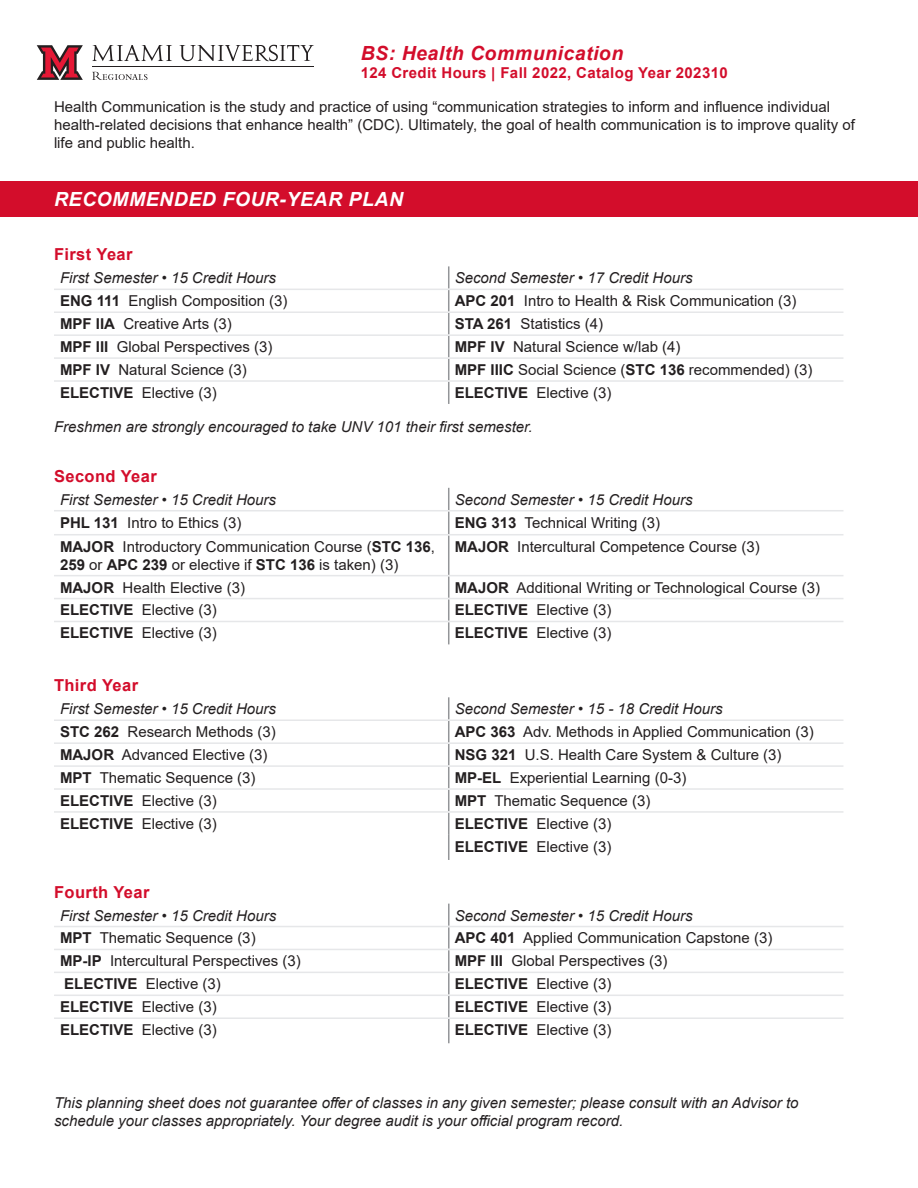
<style>
.page{position:relative;width:918px;height:1188px;background:#fff}
.page>*{position:absolute;margin:0;border:0;box-sizing:border-box;transform-origin:0 0}
.t1{font:italic 700 19.5px "Arial";letter-spacing:.025em;color:#fff}
.t2{font:italic 700 19.5px "Arial";letter-spacing:.025em;color:#d30d2b}
.t3{font:700 16.5px "Arial";letter-spacing:.025em;color:#d30d2b}
.t4{font:15px/18px "Arial";color:#231f20}
.t5{font:italic 15px/18px "Arial";color:#231f20}
.t6{font:700 15px "Arial";letter-spacing:.025em;color:#d30d2b}
.s1{font-weight:700}
</style>
<div class="page">
<div style="left:0;top:181px;width:918px;height:36px;background:#d30d2b"></div>
<svg style="left:448px;top:266px;width:1px;height:138px"></svg>
<hr style="left:54px;top:289px;width:395px;height:1px;background:#e6e7e9">
<hr style="left:449px;top:289px;width:394px;height:1px;background:#e6e7e9">
<hr style="left:54px;top:312px;width:395px;height:1px;background:#e6e7e9">
<hr style="left:449px;top:312px;width:394px;height:1px;background:#e6e7e9">
<hr style="left:54px;top:334px;width:395px;height:2px;background:#e6e7e9">
<hr style="left:449px;top:334px;width:394px;height:2px;background:#e6e7e9">
<hr style="left:54px;top:357px;width:395px;height:2px;background:#e6e7e9">
<hr style="left:449px;top:357px;width:394px;height:2px;background:#e6e7e9">
<hr style="left:54px;top:380px;width:395px;height:2px;background:#e6e7e9">
<hr style="left:449px;top:380px;width:394px;height:2px;background:#e6e7e9">
<svg style="left:448px;top:488px;width:1px;height:46px"></svg>
<hr style="left:448px;top:535px;width:1px;height:40px;background:#939598">
<svg style="left:448px;top:576px;width:1px;height:68px"></svg>
<hr style="left:54px;top:510px;width:395px;height:1px;background:#e6e7e9">
<hr style="left:449px;top:510px;width:394px;height:1px;background:#e6e7e9">
<hr style="left:54px;top:534px;width:395px;height:1px;background:#e6e7e9">
<hr style="left:449px;top:534px;width:394px;height:1px;background:#e6e7e9">
<hr style="left:54px;top:575px;width:395px;height:1px;background:#e6e7e9">
<hr style="left:449px;top:575px;width:394px;height:1px;background:#e6e7e9">
<hr style="left:54px;top:598px;width:395px;height:1px;background:#e6e7e9">
<hr style="left:449px;top:598px;width:394px;height:1px;background:#e6e7e9">
<hr style="left:54px;top:621px;width:395px;height:1px;background:#e6e7e9">
<hr style="left:449px;top:621px;width:394px;height:1px;background:#e6e7e9">
<svg style="left:448px;top:697px;width:1px;height:163px"></svg>
<hr style="left:54px;top:720px;width:395px;height:1px;background:#e6e7e9">
<hr style="left:449px;top:720px;width:394px;height:1px;background:#e6e7e9">
<hr style="left:54px;top:742px;width:395px;height:2px;background:#e6e7e9">
<hr style="left:449px;top:742px;width:394px;height:2px;background:#e6e7e9">
<hr style="left:54px;top:765px;width:395px;height:2px;background:#e6e7e9">
<hr style="left:449px;top:765px;width:394px;height:2px;background:#e6e7e9">
<hr style="left:54px;top:788px;width:395px;height:2px;background:#e6e7e9">
<hr style="left:449px;top:788px;width:394px;height:2px;background:#e6e7e9">
<hr style="left:54px;top:811px;width:395px;height:2px;background:#e6e7e9">
<hr style="left:449px;top:811px;width:394px;height:2px;background:#e6e7e9">
<hr style="left:448px;top:904px;width:2px;height:22px;background:#939598">
<hr style="left:448px;top:927px;width:2px;height:22px;background:#939598">
<hr style="left:448px;top:950px;width:2px;height:22px;background:#939598">
<hr style="left:448px;top:973px;width:2px;height:22px;background:#939598">
<hr style="left:448px;top:996px;width:2px;height:21px;background:#939598">
<hr style="left:448px;top:1019px;width:2px;height:24px;background:#939598">
<hr style="left:54px;top:926px;width:395px;height:1px;background:#e6e7e9">
<hr style="left:449px;top:926px;width:395px;height:1px;background:#e6e7e9">
<hr style="left:54px;top:949px;width:395px;height:1px;background:#e6e7e9">
<hr style="left:449px;top:949px;width:395px;height:1px;background:#e6e7e9">
<hr style="left:54px;top:972px;width:395px;height:1px;background:#e6e7e9">
<hr style="left:449px;top:972px;width:395px;height:1px;background:#e6e7e9">
<hr style="left:54px;top:995px;width:395px;height:1px;background:#e6e7e9">
<hr style="left:449px;top:995px;width:395px;height:1px;background:#e6e7e9">
<hr style="left:54px;top:1017px;width:395px;height:2px;background:#e6e7e9">
<hr style="left:449px;top:1017px;width:395px;height:2px;background:#e6e7e9">
<img style="left:36px;top:44px;width:278px;height:36px">
<h1 class="t2" style="left:361px;top:41px;width:264px">BS: Health Communication</h1>
<p class="t6" style="left:361px;top:63px;width:369px">124 Credit Hours | Fall 2022, Catalog Year 202310</p>
<p class="t4" style="left:54px;top:98px;width:802px">Health Communication is the study and practice of using “communication strategies to inform and influence individual health-related decisions that enhance health” (CDC). Ultimately, the goal of health communication is to improve quality of life and public health.</p>
<h2 class="t1" style="left:54px;top:186px;width:351px">RECOMMENDED FOUR-YEAR PLAN</h2>
<h3 class="t3" style="left:54px;top:243px;width:80px">First Year</h3>
<p class="t5" style="left:60px;top:269px;width:218px">First Semester • 15 Credit Hours</p>
<p class="t5" style="left:455px;top:269px;width:239px">Second Semester • 17 Credit Hours</p>
<p class="t4" style="left:60px;top:292px;width:229px"><span class="s1">ENG 111</span> English Composition (3)</p>
<p class="t4" style="left:455px;top:292px;width:343px"><span class="s1">APC 201</span> Intro to Health &amp; Risk Communication (3)</p>
<p class="t4" style="left:60px;top:315px;width:173px"><span class="s1">MPF IIA</span> Creative Arts (3)</p>
<p class="t4" style="left:455px;top:315px;width:150px"><span class="s1">STA 261</span> Statistics (4)</p>
<p class="t4" style="left:60px;top:338px;width:214px"><span class="s1">MPF III</span> Global Perspectives (3)</p>
<p class="t4" style="left:455px;top:338px;width:227px"><span class="s1">MPF IV</span> Natural Science w/lab (4)</p>
<p class="t4" style="left:60px;top:361px;width:188px"><span class="s1">MPF IV</span> Natural Science (3)</p>
<p class="t4" style="left:455px;top:361px;width:359px"><span class="s1">MPF IIIC</span> Social Science (<span class="s1">STC 136</span> recommended) (3)</p>
<p class="t4" style="left:60px;top:384px;width:158px"><span class="s1">ELECTIVE</span> Elective (3)</p>
<p class="t4" style="left:455px;top:384px;width:158px"><span class="s1">ELECTIVE</span> Elective (3)</p>
<p class="t5" style="left:54px;top:418px;width:480px">Freshmen are strongly encouraged to take UNV 101 their first semester.</p>
<h3 class="t3" style="left:54px;top:464px;width:104px">Second Year</h3>
<p class="t5" style="left:60px;top:491px;width:218px">First Semester • 15 Credit Hours</p>
<p class="t5" style="left:455px;top:491px;width:239px">Second Semester • 15 Credit Hours</p>
<p class="t4" style="left:60px;top:513px;width:183px"><span class="s1">PHL 131</span> Intro to Ethics (3)</p>
<p class="t4" style="left:455px;top:513px;width:207px"><span class="s1">ENG 313</span> Technical Writing (3)</p>
<p class="t4" style="left:60px;top:537px;width:377px"><span class="s1">MAJOR</span> Introductory Communication Course (<span class="s1">STC 136</span>,<br><span class="s1">259</span> or <span class="s1">APC 239</span> or elective if <span class="s1">STC 136</span> is taken) (3)</p>
<p class="t4" style="left:455px;top:537px;width:307px"><span class="s1">MAJOR</span> Intercultural Competence Course (3)</p>
<p class="t4" style="left:60px;top:578px;width:187px"><span class="s1">MAJOR</span> Health Elective (3)</p>
<p class="t4" style="left:455px;top:578px;width:367px"><span class="s1">MAJOR</span> Additional Writing or Technological Course (3)</p>
<p class="t4" style="left:60px;top:601px;width:158px"><span class="s1">ELECTIVE</span> Elective (3)</p>
<p class="t4" style="left:455px;top:601px;width:158px"><span class="s1">ELECTIVE</span> Elective (3)</p>
<p class="t4" style="left:60px;top:624px;width:158px"><span class="s1">ELECTIVE</span> Elective (3)</p>
<p class="t4" style="left:455px;top:624px;width:158px"><span class="s1">ELECTIVE</span> Elective (3)</p>
<h3 class="t3" style="left:54px;top:674px;width:86px">Third Year</h3>
<p class="t5" style="left:60px;top:700px;width:218px">First Semester • 15 Credit Hours</p>
<p class="t5" style="left:455px;top:700px;width:269px">Second Semester • 15 - 18 Credit Hours</p>
<p class="t4" style="left:60px;top:723px;width:217px"><span class="s1">STC 262</span> Research Methods (3)</p>
<p class="t4" style="left:455px;top:723px;width:361px"><span class="s1">APC 363</span> Adv. Methods in Applied Communication (3)</p>
<p class="t4" style="left:60px;top:746px;width:209px"><span class="s1">MAJOR</span> Advanced Elective (3)</p>
<p class="t4" style="left:455px;top:746px;width:328px"><span class="s1">NSG 321</span> U.S. Health Care System &amp; Culture (3)</p>
<p class="t4" style="left:60px;top:769px;width:197px"><span class="s1">MPT</span> Thematic Sequence (3)</p>
<p class="t4" style="left:455px;top:769px;width:233px"><span class="s1">MP-EL</span> Experiential Learning (0-3)</p>
<p class="t4" style="left:60px;top:792px;width:158px"><span class="s1">ELECTIVE</span> Elective (3)</p>
<p class="t4" style="left:455px;top:792px;width:197px"><span class="s1">MPT</span> Thematic Sequence (3)</p>
<p class="t4" style="left:60px;top:814px;width:158px"><span class="s1">ELECTIVE</span> Elective (3)</p>
<p class="t4" style="left:455px;top:814px;width:158px"><span class="s1">ELECTIVE</span> Elective (3)</p>
<p class="t4" style="left:455px;top:837px;width:158px"><span class="s1">ELECTIVE</span> Elective (3)</p>
<h3 class="t3" style="left:54px;top:880px;width:97px">Fourth Year</h3>
<p class="t5" style="left:60px;top:906px;width:218px">First Semester • 15 Credit Hours</p>
<p class="t5" style="left:455px;top:906px;width:239px">Second Semester • 15 Credit Hours</p>
<p class="t4" style="left:60px;top:929px;width:197px"><span class="s1">MPT</span> Thematic Sequence (3)</p>
<p class="t4" style="left:455px;top:929px;width:319px"><span class="s1">APC 401</span> Applied Communication Capstone (3)</p>
<p class="t4" style="left:60px;top:952px;width:242px"><span class="s1">MP-IP</span> Intercultural Perspectives (3)</p>
<p class="t4" style="left:455px;top:952px;width:214px"><span class="s1">MPF III</span> Global Perspectives (3)</p>
<p class="t4" style="left:64px;top:975px;width:158px"><span class="s1">ELECTIVE</span> Elective (3)</p>
<p class="t4" style="left:455px;top:975px;width:158px"><span class="s1">ELECTIVE</span> Elective (3)</p>
<p class="t4" style="left:60px;top:998px;width:158px"><span class="s1">ELECTIVE</span> Elective (3)</p>
<p class="t4" style="left:455px;top:998px;width:158px"><span class="s1">ELECTIVE</span> Elective (3)</p>
<p class="t4" style="left:60px;top:1021px;width:158px"><span class="s1">ELECTIVE</span> Elective (3)</p>
<p class="t4" style="left:455px;top:1021px;width:158px"><span class="s1">ELECTIVE</span> Elective (3)</p>
<p class="t5" style="left:54px;top:1094px;width:746px">This planning sheet does not guarantee offer of classes in any given semester; please consult with an Advisor to schedule your classes appropriately. Your degree audit is your official program record.</p>
</div>
